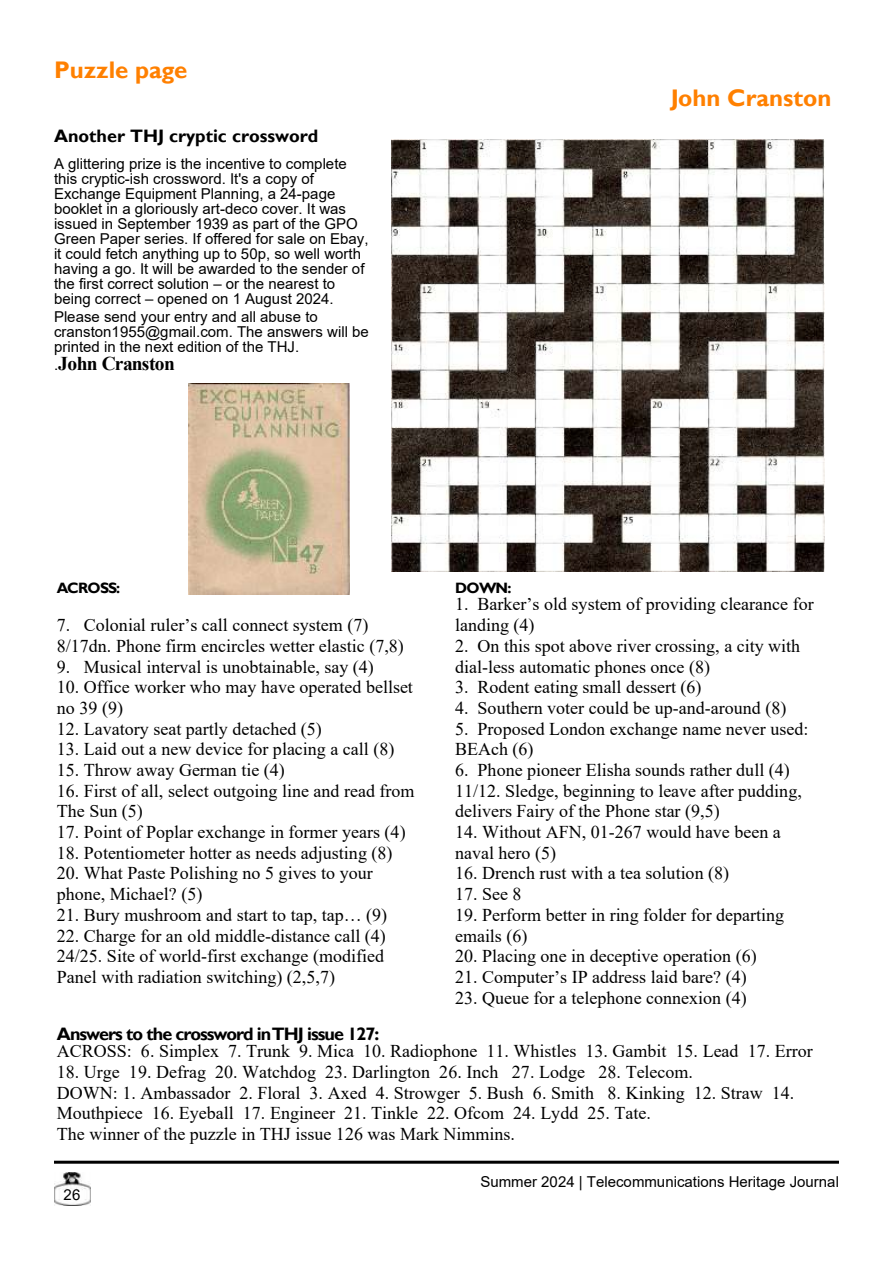
<style>
.page{position:relative;width:893px;height:1263px;background:#fff}
.page>*{position:absolute;margin:0;border:0;box-sizing:border-box;transform-origin:0 0}
.t1{font:700 24px "Gill Sans";color:#ff8000}
.t2{font:700 19.5px "Times New Roman";letter-spacing:-.035em;color:#000}
.t3{font:18px/20.7px "Times New Roman";color:#000}
.t4{font:700 18px "Gill Sans";letter-spacing:-.05em;color:#000}
.t5{font:700 18px "Gill Sans";color:#000}
.t6{font:15px/15px "Arial";color:#000}
.t7{font:700 15px "Gill Sans";letter-spacing:-.055em;color:#000}
.s1{font-family:"Arial";font-weight:400;font-size:15px}
</style>
<div class="page">
<img style="left:54px;top:1172px;width:36px;height:33px">
<hr style="left:54px;top:1161px;width:785px;height:3px;background:#000">
<img style="left:188px;top:384px;width:161px;height:210px">
<img style="left:391px;top:139px;width:434px;height:433px">
<h1 class="t1" style="left:54px;top:61px;width:135px">Puzzle page</h1>
<p class="t5" style="left:54px;top:130px;width:266px">Another THJ cryptic crossword</p>
<p class="t6" style="left:54px;top:157px;width:316px">A glittering prize is the incentive to complete this cryptic-ish crossword. It's a copy of Exchange Equipment Planning, a 24-page booklet in a gloriously art-deco cover. It was issued in September 1939 as part of the GPO Green Paper series. If offered for sale on Ebay, it could fetch anything up to 50p, so well worth having a go. It will be awarded to the sender of the first correct solution – or the nearest to being correct – opened on 1 August 2024.</p>
<p class="t6" style="left:54px;top:310px;width:316px">Please send your entry and all abuse to cranston1955@gmail.com. The answers will be printed in the next edition of the THJ.</p>
<p class="t2" style="left:54px;top:357px;width:122px"><span class="s1">.</span>John Cranston</p>
<h1 class="t1" style="left:671px;top:89px;width:162px">John Cranston</h1>
<p class="t7" style="left:57px;top:583px;width:65px">ACROSS:</p>
<p class="t3" style="left:57px;top:616px;width:349px">7. Colonial ruler’s call connect system (7)<br>8/17dn. Phone firm encircles wetter elastic (7,8)</p>
<p class="t3" style="left:57px;top:658px;width:319px">9. Musical interval is unobtainable, say (4)</p>
<p class="t3" style="left:57px;top:678px;width:358px">10. Office worker who may have operated bellset no 39 (9)</p>
<p class="t3" style="left:57px;top:720px;width:266px">12. Lavatory seat partly detached (5)</p>
<p class="t3" style="left:57px;top:741px;width:339px">13. Laid out a new device for placing a call (8)</p>
<p class="t3" style="left:57px;top:761px;width:230px">15. Throw away German tie (4)</p>
<p class="t3" style="left:57px;top:782px;width:359px">16. First of all, select outgoing line and read from<br>The Sun (5)</p>
<p class="t3" style="left:57px;top:823px;width:350px">17. Point of Poplar exchange in former years (4)</p>
<p class="t3" style="left:57px;top:844px;width:337px">18. Potentiometer hotter as needs adjusting (8)</p>
<p class="t3" style="left:57px;top:865px;width:317px">20. What Paste Polishing no 5 gives to your phone, Michael? (5)</p>
<p class="t3" style="left:57px;top:906px;width:332px">21. Bury mushroom and start to tap, tap… (9)</p>
<p class="t3" style="left:57px;top:927px;width:331px;text-align:justify">22. Charge for an old middle-distance call (4)<br>24/25. Site of world-first exchange (modified Panel with radiation switching) (2,5,7)</p>
<p class="t7" style="left:455px;top:583px;width:58px">DOWN:</p>
<p class="t3" style="left:455px;top:596px;width:360px">1. Barker’s old system of providing clearance for landing (4)</p>
<p class="t3" style="left:455px;top:637px;width:347px">2. On this spot above river crossing, a city with dial-less automatic phones once (8)</p>
<p class="t3" style="left:455px;top:678px;width:248px">3. Rodent eating small dessert (6)</p>
<p class="t3" style="left:455px;top:699px;width:333px">4. Southern voter could be up-and-around (8)</p>
<p class="t3" style="left:455px;top:720px;width:355px">5. Proposed London exchange name never used:<br>BEAch (6)</p>
<p class="t3" style="left:455px;top:761px;width:348px">6. Phone pioneer Elisha sounds rather dull (4)<br>11/12. Sledge, beginning to leave after pudding, delivers Fairy of the Phone star (9,5)</p>
<p class="t3" style="left:455px;top:823px;width:327px">14. Without AFN, 01-267 would have been a naval hero (5)</p>
<p class="t3" style="left:455px;top:865px;width:276px">16. Drench rust with a tea solution (8)</p>
<p class="t3" style="left:455px;top:885px;width:68px">17. See 8</p>
<p class="t3" style="left:455px;top:906px;width:331px">19. Perform better in ring folder for departing emails (6)</p>
<p class="t3" style="left:455px;top:947px;width:303px">20. Placing one in deceptive operation (6)</p>
<p class="t3" style="left:455px;top:968px;width:293px">21. Computer’s IP address laid bare? (4)</p>
<p class="t3" style="left:455px;top:989px;width:293px">23. Queue for a telephone connexion (4)</p>
<p class="t4" style="left:57px;top:1027px;width:324px">Answers to the crossword in THJ issue 127:</p>
<p class="t3" style="left:57px;top:1042px;width:757px">ACROSS: 6. Simplex 7. Trunk 9. Mica 10. Radiophone 11. Whistles 13. Gambit 15. Lead 17. Error</p>
<p class="t3" style="left:57px;top:1063px;width:739px">18. Urge 19. Defrag 20. Watchdog 23. Darlington 26. Inch 27. Lodge 28. Telecom.<br>DOWN: 1. Ambassador 2. Floral 3. Axed 4. Strowger 5. Bush 6. Smith 8. Kinking 12. Straw 14.<br>Mouthpiece 16. Eyeball 17. Engineer 21. Tinkle 22. Ofcom 24. Lydd 25. Tate.<br>The winner of the puzzle in THJ issue 126 was Mark Nimmins.</p>
<p class="t6" style="left:64px;top:1188px;width:18px">26</p>
<p class="t6" style="left:480px;top:1176px;width:360px">Summer 2024 | Telecommunications Heritage Journal</p>
</div>
